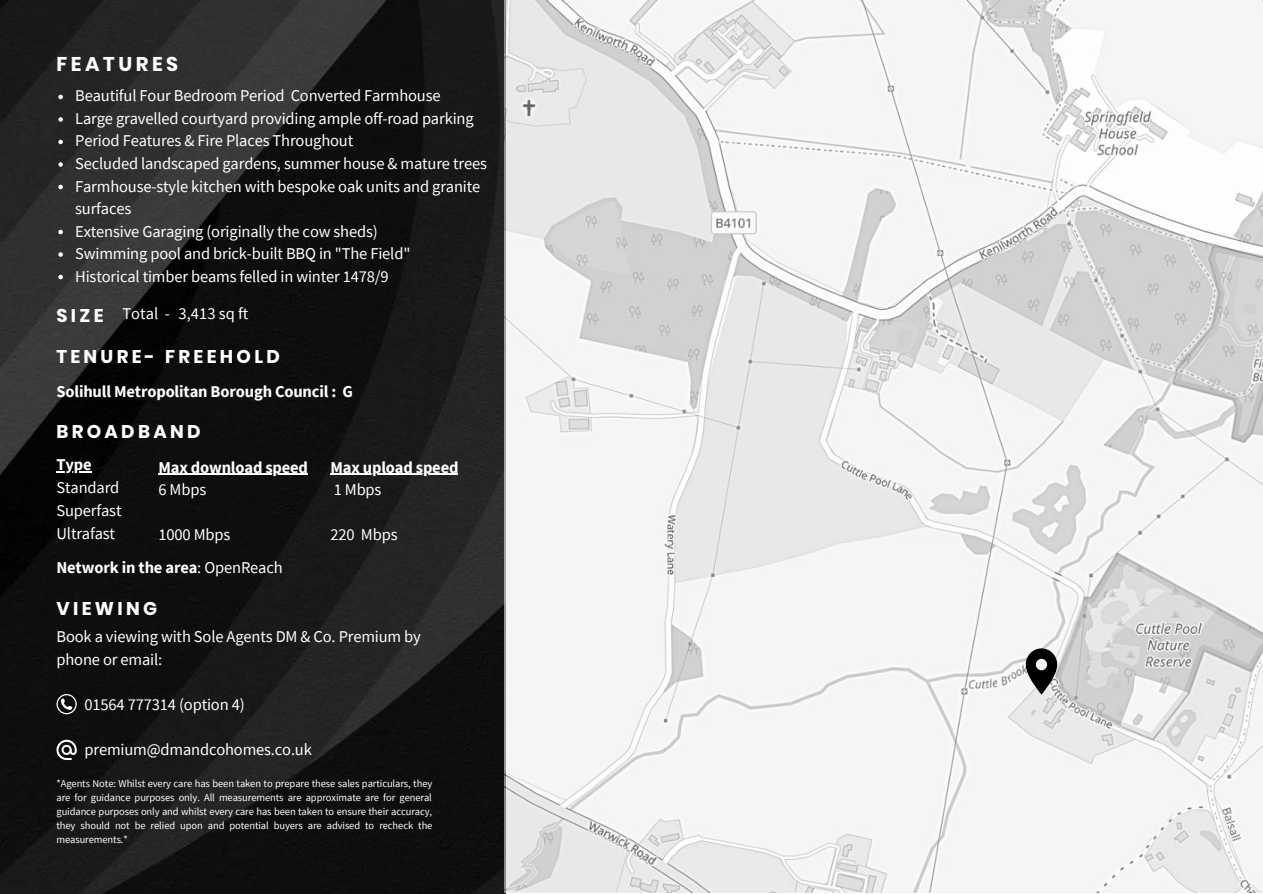
<style>
.page{position:relative;width:1263px;height:894px;background:#fff}
.page>*{position:absolute;margin:0;border:0;box-sizing:border-box;transform-origin:0 0}
.t1{font:700 19.8px "Poppins";letter-spacing:.18em;color:#fff}
.t2{font:700 18.3px "Poppins";letter-spacing:.18em;color:#fff}
.t3{font:16.5px/22.5px "Source Sans Pro";letter-spacing:-.01em;color:#fff}
.t4{font:700 16.5px "Source Sans Pro";letter-spacing:-.01em;color:#fff}
.t5{font:10.5px/14px "Source Sans Pro";letter-spacing:-.01em;color:#fff;text-align:justify}
.s1{font-family:"Poppins";font-weight:700;font-size:18.3px}
.s2{font-weight:400}
</style>
<div class="page">
<img style="left:0;top:0;width:1263px;height:893px">
<svg style="left:56px;top:693px;width:21px;height:21px"></svg>
<svg style="left:56px;top:739px;width:21px;height:20px"></svg>
<svg style="left:58px;top:95px;width:5px;height:4px"></svg>
<svg style="left:58px;top:117px;width:5px;height:5px"></svg>
<svg style="left:58px;top:140px;width:5px;height:4px"></svg>
<svg style="left:58px;top:162px;width:5px;height:5px"></svg>
<svg style="left:58px;top:185px;width:5px;height:4px"></svg>
<svg style="left:58px;top:230px;width:5px;height:4px"></svg>
<svg style="left:58px;top:252px;width:5px;height:5px"></svg>
<svg style="left:58px;top:275px;width:5px;height:4px"></svg>
<svg style="left:1026px;top:648px;width:31px;height:46px"></svg>
<hr style="left:56px;top:471px;width:36px;height:1px;background:#fff">
<hr style="left:331px;top:473px;width:127px;height:2px;background:#fff">
<hr style="left:158px;top:473px;width:150px;height:2px;background:#fff">
<p class="t1" style="left:56px;top:53px;width:123px">FEATURES</p>
<p class="t3" style="left:75px;top:85px;width:413px">Beautiful Four Bedroom Period Converted Farmhouse<br>Large gravelled courtyard providing ample off-road parking Period Features &amp; Fire Places Throughout<br>Secluded landscaped gardens, summer house &amp; mature trees Farmhouse-style kitchen with bespoke oak units and granite surfaces<br>Extensive Garaging (originally the cow sheds)<br>Swimming pool and brick-built BBQ in "The Field"<br>Historical timber beams felled in winter 1478/9</p>
<p class="t3" style="left:56px;top:302px;width:194px"><span class="s1">S I Z E</span> Total - 3,413 sq ft</p>
<p class="t2" style="left:56px;top:346px;width:225px">TENURE- FREEHOLD</p>
<p class="t4" style="left:56px;top:380px;width:298px">Solihull Metropolitan Borough Council : G</p>
<p class="t2" style="left:56px;top:421px;width:146px">BROADBAND</p>
<p class="t4" style="left:56px;top:453px;width:37px">Type</p>
<p class="t3" style="left:56px;top:476px;width:67px;line-height:23px">Standard<br>Superfast<br>Ultrafast</p>
<p class="t4" style="left:158px;top:456px;width:151px">Max download speed</p>
<p class="t3" style="left:158px;top:478px;width:49px">6 Mbps</p>
<p class="t3" style="left:158px;top:523px;width:73px">1000 Mbps</p>
<p class="t4" style="left:331px;top:456px;width:129px">Max upload speed</p>
<p class="t3" style="left:334px;top:478px;width:49px">1 Mbps</p>
<p class="t3" style="left:331px;top:523px;width:68px">220 Mbps</p>
<p class="t4" style="left:56px;top:556px;width:228px">Network in the area<span class="s2">: OpenReach</span></p>
<p class="t2" style="left:56px;top:597px;width:102px">VIEWING</p>
<p class="t3" style="left:56px;top:625px;width:366px">Book a viewing with Sole Agents DM &amp; Co. Premium by phone or email:</p>
<p class="t3" style="left:85px;top:692px;width:162px">01564 777314 (option 4)</p>
<p class="t3" style="left:85px;top:737px;width:229px">premium@dmandcohomes.co.uk</p>
<p class="t5" style="left:56px;top:776px;width:377px">*Agents Note: Whilst every care has been taken to prepare these sales particulars, they are for guidance purposes only. All measurements are approximate are for general guidance purposes only and whilst every care has been taken to ensure their accuracy, they should not be relied upon and potential buyers are advised to recheck the measurements.*</p>
</div>
